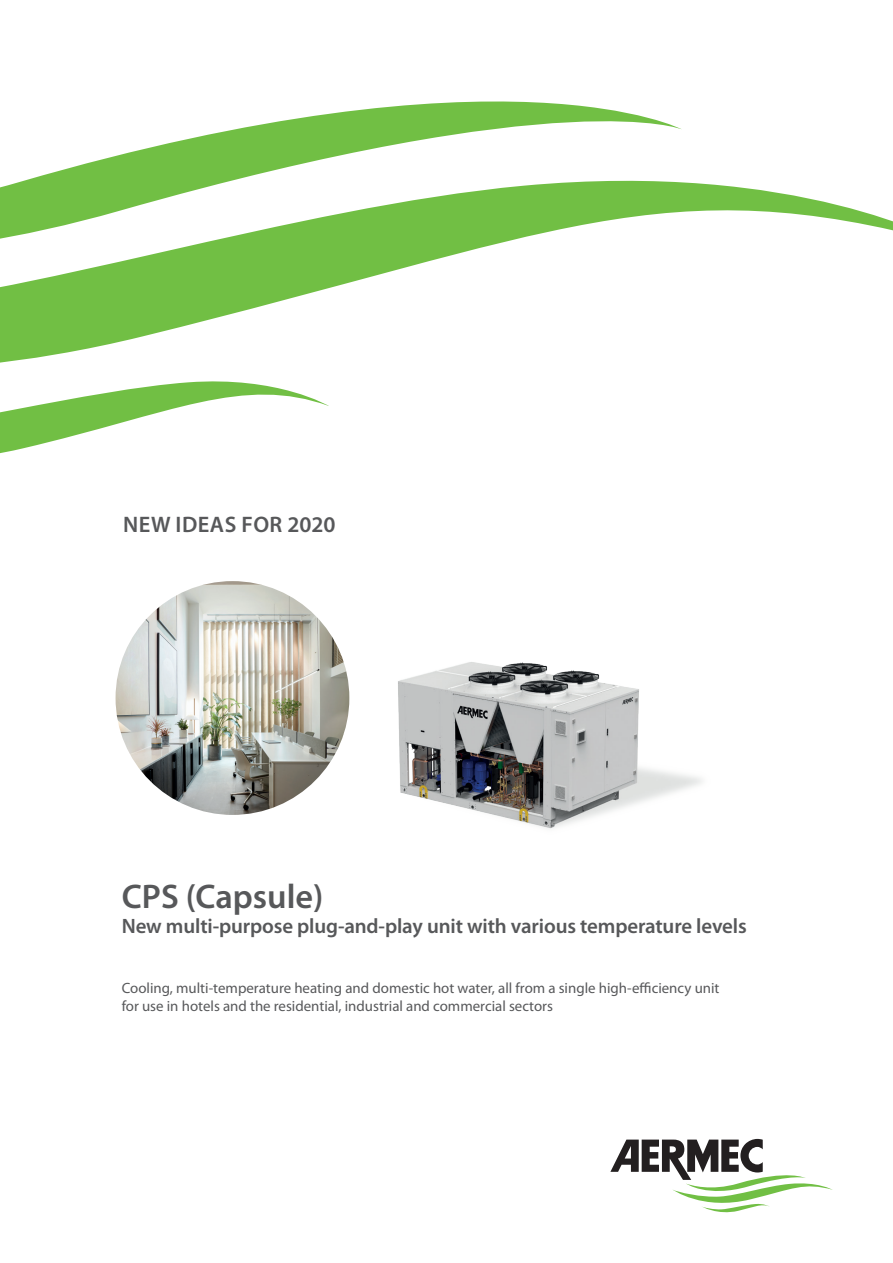
<style>
.page{position:relative;width:893px;height:1263px;background:#fff}
.page>*{position:absolute;margin:0;border:0;box-sizing:border-box;transform-origin:0 0}
.t1{font:600 34.2px "Myriad Pro";color:#57585a}
.t2{font:600 22.5px "Myriad Pro";letter-spacing:.02em;color:#57585a}
.t3{font:600 20.85px "Myriad Pro";letter-spacing:-.005em;color:#57585a}
.t4{font:14.85px/17.9px "Myriad Pro";color:#57585a}
</style>
<div class="page">
<svg style="left:610px;top:1139px;width:223px;height:74px"></svg>
<svg style="left:0;top:182px;width:893px;height:181px"></svg>
<svg style="left:0;top:381px;width:329px;height:73px"></svg>
<svg style="left:0;top:101px;width:682px;height:224px"></svg>
<img style="left:116px;top:581px;width:233px;height:234px;border-radius:117px">
<img style="left:301px;top:603px;width:401px;height:226px">
<h2 class="t2" style="left:123px;top:510px;width:214px">NEW IDEAS FOR 2020</h2>
<h1 class="t1" style="left:122px;top:875px;width:203px">CPS (Capsule)</h1>
<h3 class="t3" style="left:122px;top:913px;width:626px">New multi-purpose plug-and-play unit with various temperature levels</h3>
<p class="t4" style="left:122px;top:979px;width:599px">Cooling, multi-temperature heating and domestic hot water, all from a single high-efficiency unit for use in hotels and the residential, industrial and commercial sectors</p>
</div>
